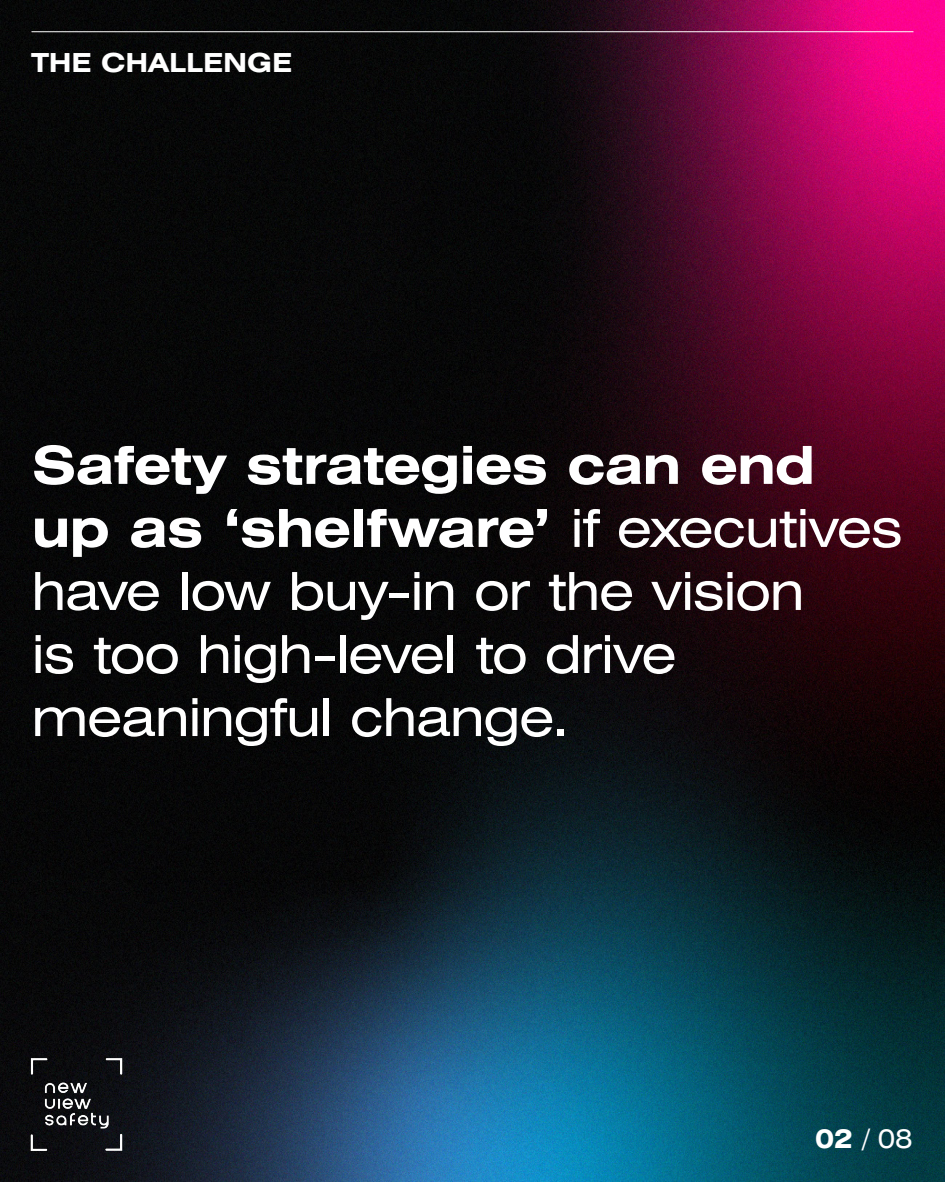
<style>
.page{position:relative;width:945px;height:1182px;background:#fff}
.page>*{position:absolute;margin:0;border:0;box-sizing:border-box;transform-origin:0 0}
.t1{font:expanded 52.5px/63px "Swiss 721 BT";letter-spacing:-.02em;color:#fff}
.t2{font:700 expanded 26.25px "Swiss 721 BT";letter-spacing:-.005em;color:#fff}
.t3{font:expanded 26.25px "Swiss 721 BT";color:#fff}
.s1{font-weight:700}
</style>
<div class="page">
<img style="left:0;top:0;width:945px;height:1181px">
<hr style="left:32px;top:32px;width:882px;height:1px;background:#fff">
<img style="left:30px;top:1053px;width:94px;height:99px">
<p class="t2" style="left:32px;top:47px;width:262px">THE CHALLENGE</p>
<p class="t1" style="left:32px;top:433px;width:872px"><span class="s1">Safety strategies can end up as ‘shelfware’</span> if executives have low buy-in or the vision<br>is too high-level to drive meaningful change.</p>
<p class="t3" style="left:815px;top:1122px;width:99px"><span class="s1">02</span> / 08</p>
</div>
